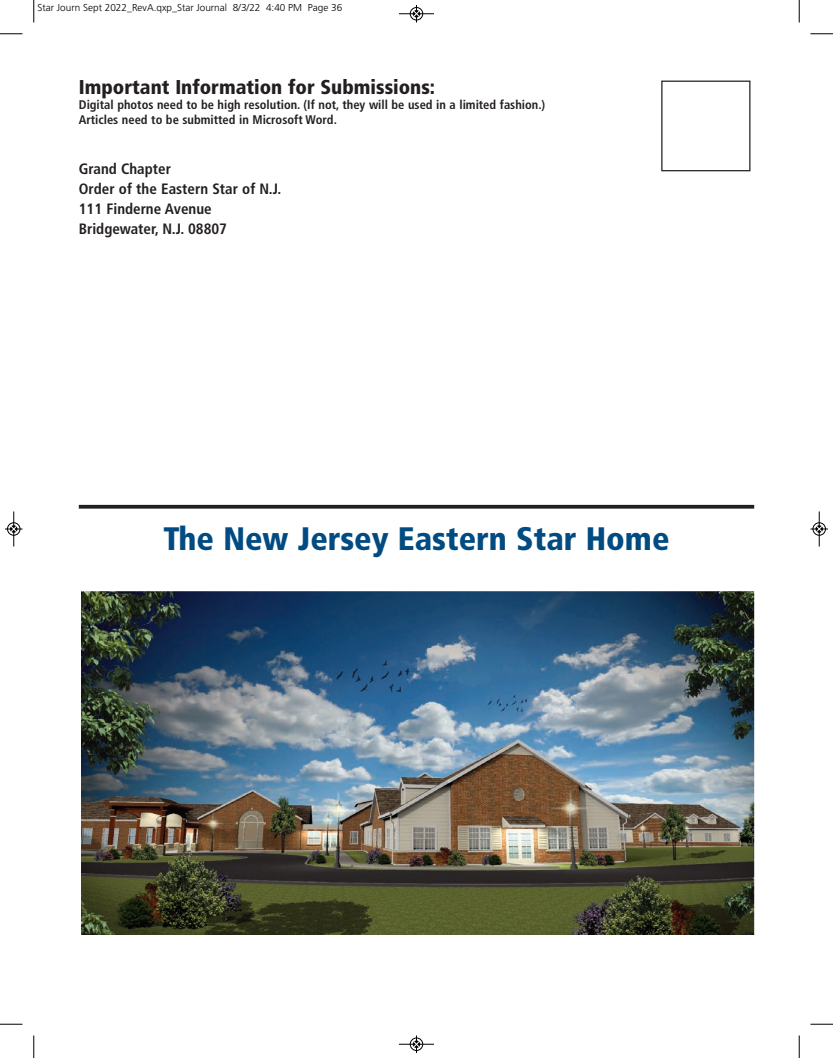
<style>
.page{position:relative;width:833px;height:1058px;background:#fff}
.page>*{position:absolute;margin:0;border:0;box-sizing:border-box;transform-origin:0 0}
.t1{font:900 condensed 32.5px "Frutiger";color:#004b81}
.t2{font:900 condensed 20px "Frutiger";color:#231f20}
.t3{font:700 condensed 15px "Frutiger";color:#231f20}
.t4{font:700 condensed 12.5px "Frutiger";color:#231f20}
.t5{font:300 10px "Frutiger";color:#000}
</style>
<div class="page">
<hr style="left:79px;top:505px;width:675px;height:3px;background:#231f20">
<div style="left:661px;top:81px;width:89px;height:90px;border:1px solid #231f20"></div>
<img style="left:81px;top:591px;width:673px;height:343px">
<svg style="left:33px;top:0;width:2px;height:22px"></svg>
<svg style="left:0;top:33px;width:22px;height:2px"></svg>
<svg style="left:798px;top:0;width:2px;height:22px"></svg>
<svg style="left:810px;top:33px;width:22px;height:2px"></svg>
<svg style="left:33px;top:1035px;width:2px;height:23px"></svg>
<svg style="left:0;top:1023px;width:22px;height:2px"></svg>
<svg style="left:798px;top:1035px;width:2px;height:23px"></svg>
<svg style="left:810px;top:1023px;width:22px;height:2px"></svg>
<hr style="left:399px;top:14px;width:35px;height:1px;background:#000">
<div style="left:410px;top:7px;width:13px;height:13px;border:1px solid #000;border-radius:50%"></div>
<svg style="left:413px;top:5px;width:6px;height:18px"></svg>
<hr style="left:399px;top:1044px;width:35px;height:1px;background:#000">
<div style="left:410px;top:1037px;width:13px;height:13px;border:1px solid #000;border-radius:50%"></div>
<svg style="left:413px;top:1035px;width:6px;height:17px"></svg>
<hr style="left:14px;top:511px;width:1px;height:35px;background:#000">
<div style="left:7px;top:522px;width:13px;height:13px;border:1px solid #000;border-radius:50%"></div>
<svg style="left:5px;top:526px;width:17px;height:6px"></svg>
<hr style="left:819px;top:511px;width:1px;height:35px;background:#000">
<div style="left:812px;top:522px;width:13px;height:13px;border:1px solid #000;border-radius:50%"></div>
<svg style="left:810px;top:526px;width:18px;height:6px"></svg>
<p class="t5" style="left:38px;top:4px;width:306px">Star Journ Sept 2022_RevA.qxp_Star Journal 8/3/22 4:40 PM Page 36</p>
<p class="t2" style="left:79px;top:79px;width:358px">Important Information for Submissions:</p>
<p class="t4" style="left:79px;top:100px;width:468px">Digital photos need to be high resolution. (If not, they will be used in a limited fashion.)</p>
<p class="t4" style="left:79px;top:115px;width:259px">Articles need to be submitted in Microsoft Word.</p>
<p class="t3" style="left:79px;top:163px;width:94px">Grand Chapter</p>
<p class="t3" style="left:79px;top:183px;width:204px">Order of the Eastern Star of N.J.</p>
<p class="t3" style="left:79px;top:203px;width:134px">111 Finderne Avenue</p>
<p class="t3" style="left:79px;top:223px;width:150px">Bridgewater, N.J. 08807</p>
<p class="t1" style="left:163px;top:525px;width:507px">The New Jersey Eastern Star Home</p>
</div>
